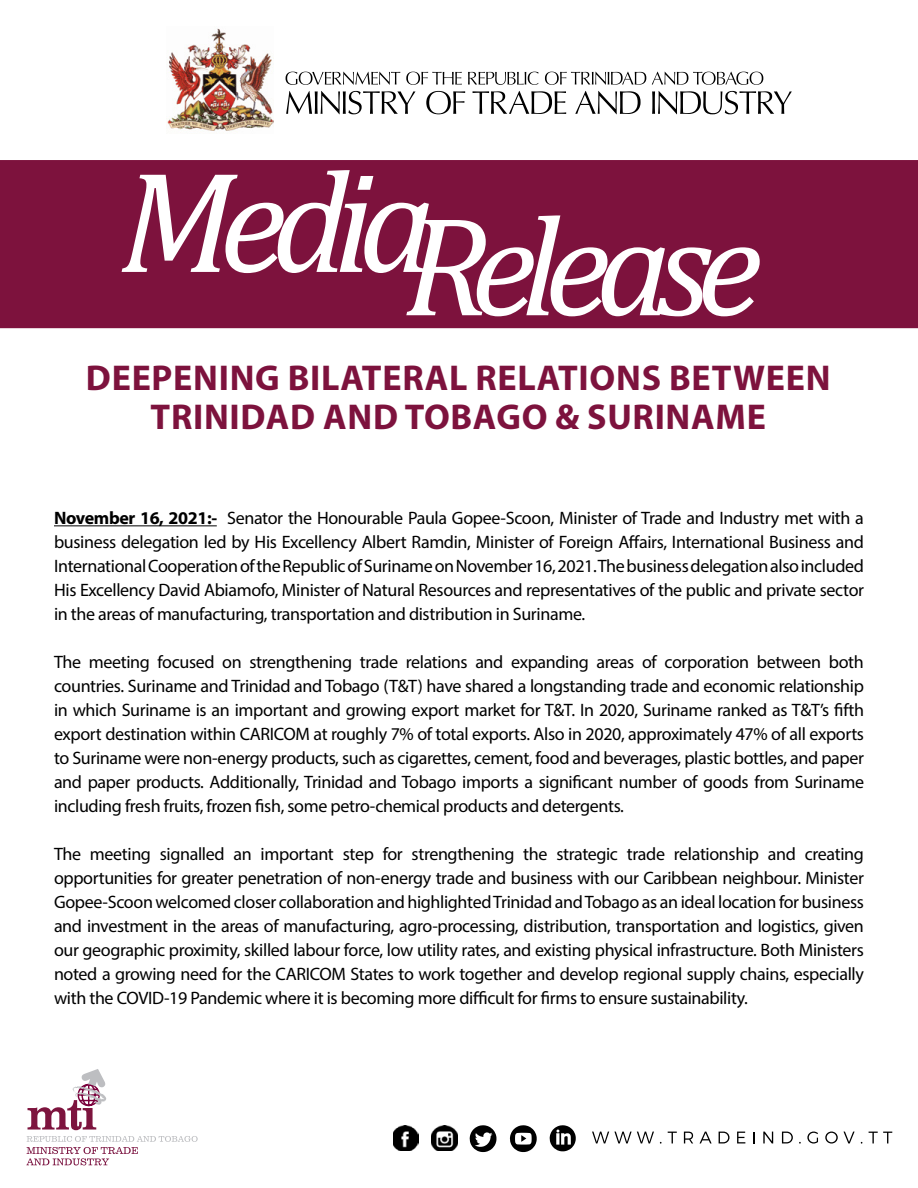
<style>
.page{position:relative;width:918px;height:1188px;background:#fff}
.page>*{position:absolute;margin:0;border:0;box-sizing:border-box;transform-origin:0 0}
.t1{font:italic 142.95px "Cambria";letter-spacing:-.1em;color:#fff}
.t2{font:700 36px/39px "Myriad Pro";letter-spacing:.02em;color:#7d123d;text-align:center}
.t3{font:18px/24px "Myriad Pro";letter-spacing:-.02em;color:#000;text-align:justify}
.s1{font-weight:700}
</style>
<div class="page">
<svg style="left:26px;top:1136px;width:172px;height:29px"></svg>
<svg style="left:28px;top:1069px;width:78px;height:61px"></svg>
<img style="left:393px;top:1125px;width:25px;height:26px">
<img style="left:431px;top:1125px;width:27px;height:26px">
<svg style="left:550px;top:1125px;width:26px;height:26px"></svg>
<svg style="left:510px;top:1125px;width:27px;height:27px"></svg>
<svg style="left:470px;top:1125px;width:26px;height:27px"></svg>
<svg style="left:592px;top:1132px;width:62px;height:11px"></svg>
<svg style="left:668px;top:1132px;width:9px;height:11px"></svg>
<svg style="left:684px;top:1132px;width:9px;height:11px"></svg>
<svg style="left:700px;top:1132px;width:12px;height:11px"></svg>
<svg style="left:719px;top:1132px;width:11px;height:11px"></svg>
<svg style="left:737px;top:1132px;width:8px;height:11px"></svg>
<svg style="left:753px;top:1132px;width:2px;height:11px"></svg>
<svg style="left:763px;top:1132px;width:10px;height:11px"></svg>
<svg style="left:782px;top:1132px;width:11px;height:11px"></svg>
<svg style="left:807px;top:1132px;width:11px;height:12px"></svg>
<svg style="left:825px;top:1132px;width:30px;height:12px"></svg>
<svg style="left:869px;top:1132px;width:23px;height:11px"></svg>
<img style="left:167px;top:28px;width:107px;height:103px">
<svg style="left:286px;top:72px;width:477px;height:13px"></svg>
<svg style="left:286px;top:91px;width:506px;height:23px"></svg>
<hr style="left:54px;top:525px;width:163px;height:1px;background:#000">
<div style="left:0;top:160px;width:918px;height:169px;background:#7d123d"></div>
<h1 class="t1" style="left:119px;top:166px;width:645px"><sup>Media</sup>Release</h1>
<h2 class="t2" style="left:86px;top:357px;width:741px">DEEPENING BILATERAL RELATIONS BETWEEN<br>TRINIDAD AND TOBAGO &amp; SURINAME</h2>
<p class="t3" style="left:54px;top:506px;width:812px"><span class="s1">NOVEMBER 16, 2021:-</span> Senator the Honourable Paula Gopee-Scoon, Minister of Trade and Industry met with a business delegation led by His Excellency Albert Ramdin, Minister of Foreign Affairs, International Business and International Cooperation of the Republic of Suriname on November 16, 2021. The business delegation also included His Excellency David Abiamofo, Minister of Natural Resources and representatives of the public and private sector in the areas of manufacturing, transportation and distribution in Suriname.</p>
<p class="t3" style="left:54px;top:650px;width:812px">The meeting focused on strengthening trade relations and expanding areas of corporation between both countries. Suriname and Trinidad and Tobago (T&amp;T) have shared a longstanding trade and economic relationship in which Suriname is an important and growing export market for T&amp;T. In 2020, Suriname ranked as T&amp;T’s fifth export destination within CARICOM at roughly 7% of total exports. Also in 2020, approximately 47% of all exports to Suriname were non-energy products, such as cigarettes, cement, food and beverages, plastic bottles, and paper and paper products. Additionally, Trinidad and Tobago imports a significant number of goods from Suriname including fresh fruits, frozen fish, some petro-chemical products and detergents.</p>
<p class="t3" style="left:54px;top:842px;width:811px">The meeting signalled an important step for strengthening the strategic trade relationship and creating opportunities for greater penetration of non-energy trade and business with our Caribbean neighbour. Minister Gopee-Scoon welcomed closer collaboration and highlighted Trinidad and Tobago as an ideal location for business and investment in the areas of manufacturing, agro-processing, distribution, transportation and logistics, given our geographic proximity, skilled labour force, low utility rates, and existing physical infrastructure. Both Ministers noted a growing need for the CARICOM States to work together and develop regional supply chains, especially with the COVID-19 Pandemic where it is becoming more difficult for firms to ensure sustainability.</p>
</div>
